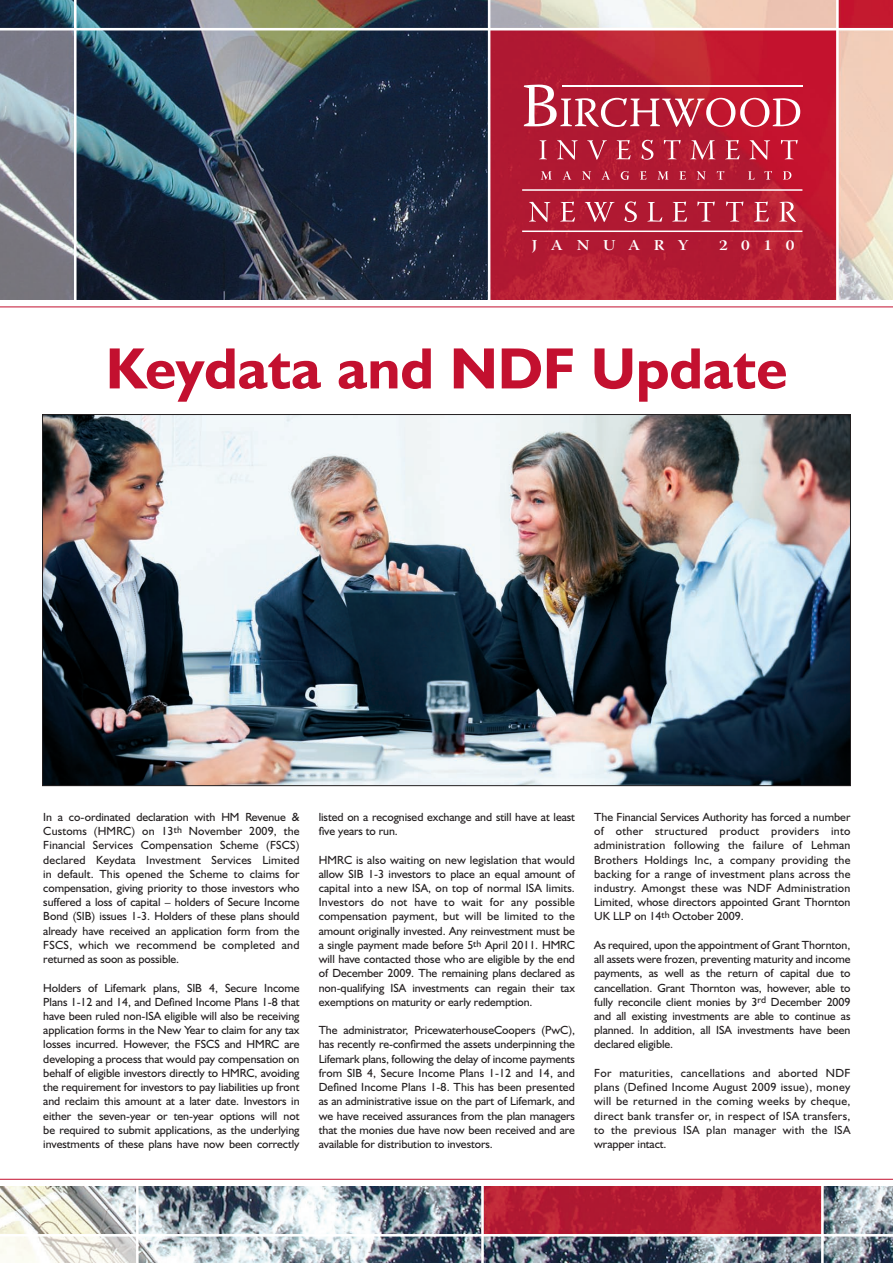
<style>
.page{position:relative;width:893px;height:1263px;background:#fff}
.page>*{position:absolute;margin:0;border:0;box-sizing:border-box;transform-origin:0 0}
.t1{font:700 58.5px "Humanist 521 BT";color:#c3102f}
.t2{font:15px "Warnock Pro Semibold Subh";letter-spacing:.8em;color:#fff;scale:1.13 1}
.t3{font:11.85px/14.2px "Humanist 521 BT";letter-spacing:-.005em;color:#231f20;text-align:justify}
</style>
<div class="page">
<img style="left:0;top:0;width:893px;height:300px">
<hr style="left:0;top:306px;width:893px;height:1px;background:#c3102f">
<hr style="left:74px;top:0;width:3px;height:302px;background:#fff">
<hr style="left:488px;top:0;width:2px;height:302px;background:#fff">
<hr style="left:836px;top:0;width:3px;height:302px;background:#fff">
<hr style="left:562px;top:86px;width:240px;height:1px;background:#fff">
<svg style="left:522px;top:189px;width:280px;height:2px"></svg>
<svg style="left:522px;top:231px;width:280px;height:1px"></svg>
<svg style="left:539px;top:140px;width:8px;height:19px"></svg>
<svg style="left:557px;top:140px;width:21px;height:20px"></svg>
<svg style="left:587px;top:140px;width:20px;height:20px"></svg>
<svg style="left:616px;top:140px;width:15px;height:19px"></svg>
<svg style="left:641px;top:140px;width:12px;height:20px"></svg>
<svg style="left:664px;top:140px;width:17px;height:19px"></svg>
<svg style="left:690px;top:140px;width:25px;height:20px"></svg>
<svg style="left:725px;top:140px;width:15px;height:19px"></svg>
<svg style="left:749px;top:140px;width:21px;height:20px"></svg>
<svg style="left:781px;top:140px;width:17px;height:19px"></svg>
<svg style="left:529px;top:202px;width:21px;height:20px"></svg>
<svg style="left:560px;top:202px;width:15px;height:20px"></svg>
<svg style="left:585px;top:202px;width:30px;height:20px"></svg>
<svg style="left:624px;top:201px;width:13px;height:21px"></svg>
<svg style="left:647px;top:202px;width:15px;height:20px"></svg>
<svg style="left:672px;top:202px;width:15px;height:20px"></svg>
<svg style="left:697px;top:202px;width:18px;height:20px"></svg>
<svg style="left:726px;top:202px;width:17px;height:20px"></svg>
<svg style="left:754px;top:202px;width:15px;height:20px"></svg>
<svg style="left:779px;top:202px;width:17px;height:20px"></svg>
<svg style="left:541px;top:171px;width:11px;height:9px"></svg>
<svg style="left:563px;top:171px;width:8px;height:9px"></svg>
<svg style="left:582px;top:171px;width:9px;height:9px"></svg>
<svg style="left:601px;top:171px;width:9px;height:9px"></svg>
<svg style="left:621px;top:171px;width:8px;height:9px"></svg>
<svg style="left:640px;top:171px;width:6px;height:9px"></svg>
<svg style="left:657px;top:171px;width:12px;height:9px"></svg>
<svg style="left:679px;top:171px;width:7px;height:9px"></svg>
<svg style="left:697px;top:171px;width:9px;height:9px"></svg>
<svg style="left:717px;top:171px;width:7px;height:9px"></svg>
<svg style="left:748px;top:171px;width:7px;height:9px"></svg>
<svg style="left:764px;top:171px;width:8px;height:9px"></svg>
<svg style="left:783px;top:171px;width:8px;height:9px"></svg>
<svg style="left:518px;top:79px;width:282px;height:48px"></svg>
<img style="left:0;top:1186px;width:893px;height:77px">
<hr style="left:0;top:1179px;width:893px;height:1px;background:#c3102f">
<hr style="left:0;top:28px;width:893px;height:2px;background:#fff">
<hr style="left:0;top:1234px;width:893px;height:2px;background:#fff">
<hr style="left:136px;top:1184px;width:3px;height:79px;background:#fff">
<hr style="left:481px;top:1184px;width:3px;height:79px;background:#fff">
<hr style="left:821px;top:1184px;width:3px;height:79px;background:#fff">
<img style="left:44px;top:416px;width:805px;height:368px">
<p class="t2" style="left:532px;top:236px;width:140px">JANUARY</p>
<p class="t2" style="left:719px;top:236px;width:68px">2010</p>
<h1 class="t1" style="left:106px;top:332px;width:683px">Keydata and NDF Update</h1>
<p class="t3" style="left:43px;top:809px;width:258px">In a co-ordinated declaration with HM Revenue &amp; Customs (HMRC) on 13<sup>th</sup> November 2009, the Financial Services Compensation Scheme (FSCS) declared Keydata Investment Services Limited in default. This opened the Scheme to claims for compensation, giving priority to those investors who suffered a loss of capital – holders of Secure Income Bond (SIB) issues 1-3. Holders of these plans should already have received an application form from the FSCS, which we recommend be completed and returned as soon as possible.</p>
<p class="t3" style="left:43px;top:980px;width:258px">Holders of Lifemark plans, SIB 4, Secure Income Plans 1-12 and 14, and Defined Income Plans 1-8 that have been ruled non-ISA eligible will also be receiving application forms in the New Year to claim for any tax losses incurred. However, the FSCS and HMRC are developing a process that would pay compensation on behalf of eligible investors directly to HMRC, avoiding the requirement for investors to pay liabilities up front and reclaim this amount at a later date. Investors in either the seven-year or ten-year options will not be required to submit applications, as the underlying investments of these plans have now been correctly</p>
<p class="t3" style="left:319px;top:809px;width:258px">listed on a recognised exchange and still have at least five years to run.</p>
<p class="t3" style="left:319px;top:852px;width:258px">HMRC is also waiting on new legislation that would allow SIB 1-3 investors to place an equal amount of capital into a new ISA, on top of normal ISA limits.<br>Investors do not have to wait for any possible compensation payment, but will be limited to the amount originally invested. Any reinvestment must be a single payment made before 5<sup>th</sup> April 2011. HMRC will have contacted those who are eligible by the end of December 2009. The remaining plans declared as non-qualifying ISA investments can regain their tax exemptions on maturity or early redemption.</p>
<p class="t3" style="left:319px;top:1023px;width:258px">The administrator, PricewaterhouseCoopers (PwC), has recently re-confirmed the assets underpinning the Lifemark plans, following the delay of income payments from SIB 4, Secure Income Plans 1-12 and 14, and Defined Income Plans 1-8. This has been presented as an administrative issue on the part of Lifemark, and we have received assurances from the plan managers that the monies due have now been received and are available for distribution to investors.</p>
<p class="t3" style="left:594px;top:809px;width:258px">The Financial Services Authority has forced a number of other structured product providers into administration following the failure of Lehman Brothers Holdings Inc, a company providing the backing for a range of investment plans across the industry. Amongst these was NDF Administration Limited, whose directors appointed Grant Thornton UK LLP on 14<sup>th</sup> October 2009.</p>
<p class="t3" style="left:594px;top:937px;width:258px">As required, upon the appointment of Grant Thornton, all assets were frozen, preventing maturity and income payments, as well as the return of capital due to cancellation. Grant Thornton was, however, able to fully reconcile client monies by 3<sup>rd</sup> December 2009 and all existing investments are able to continue as planned. In addition, all ISA investments have been declared eligible.</p>
<p class="t3" style="left:594px;top:1065px;width:258px">For maturities, cancellations and aborted NDF plans (Defined Income August 2009 issue), money will be returned in the coming weeks by cheque, direct bank transfer or, in respect of ISA transfers, to the previous ISA plan manager with the ISA wrapper intact.</p>
</div>
